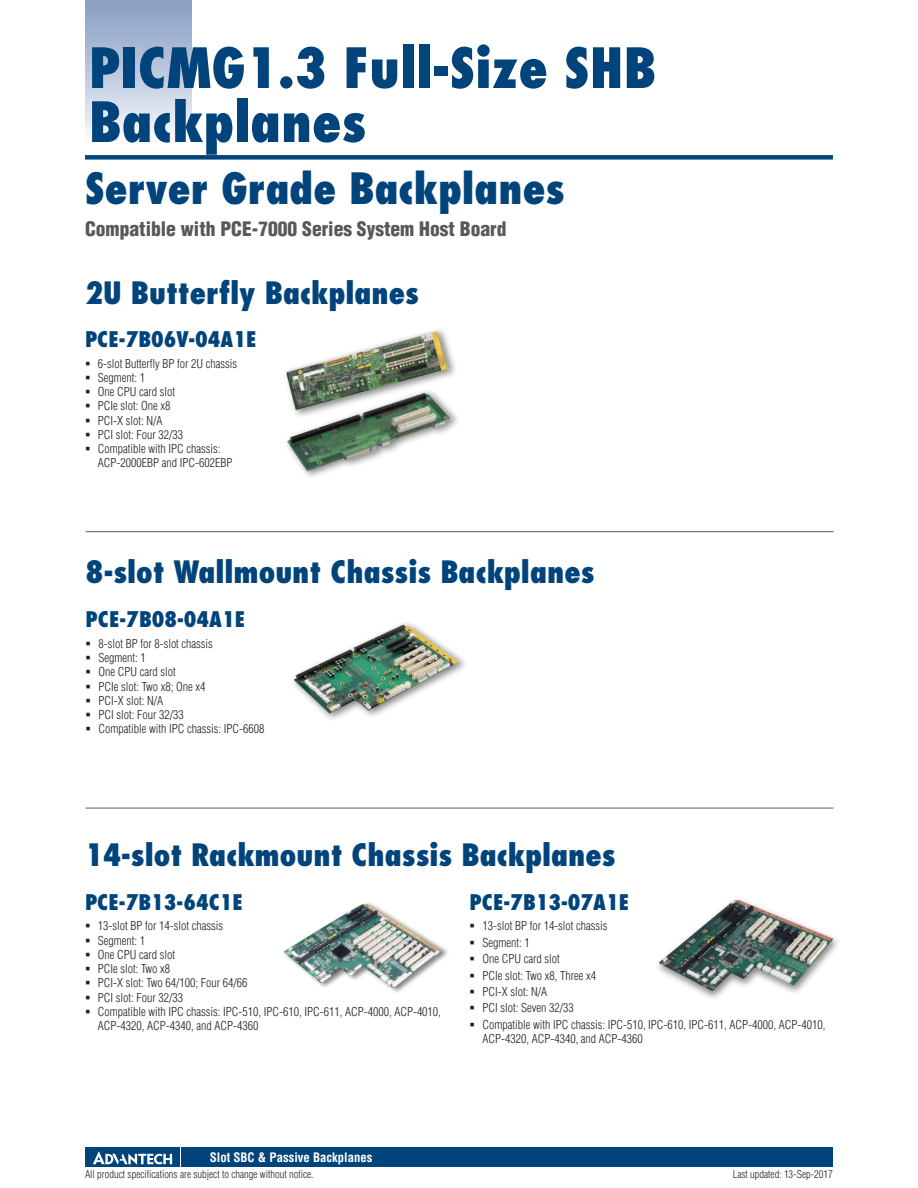
<style>
.page{position:relative;width:918px;height:1188px;background:#fff}
.page>*{position:absolute;margin:0;border:0;box-sizing:border-box;transform-origin:0 0}
.t1{font:800 condensed 54px/54px "Futura";color:#00447b}
.t2{font:800 condensed 42px "Futura";color:#00447b}
.t3{font:800 condensed 30px "Futura";color:#00447b}
.t4{font:800 condensed 21px "Futura";color:#00447b}
.t5{font:900 condensed 19.5px "Helvetica";color:#57585a}
.t6{font:700 condensed 12.75px "Helvetica";color:#fff}
.t7{font:300 condensed 12px/14.2px "Helvetica";color:#231f20}
.t8{font:300 condensed 10.5px "Helvetica";color:#231f20}
</style>
<div class="page">
<div style="left:85px;top:155px;width:748px;height:5px;background:#00447b"></div>
<div style="left:85px;top:0;width:106px;height:143px;background:linear-gradient(to bottom,#849bc1,#f9fafc)"></div>
<div style="left:182px;top:1147px;width:651px;height:20px;background:#00447b"></div>
<div style="left:85px;top:1147px;width:95px;height:20px;background:#00447b"></div>
<svg style="left:93px;top:1151px;width:79px;height:14px"></svg>
<img style="left:293px;top:624px;width:166px;height:90px">
<img style="left:283px;top:904px;width:159px;height:84px">
<img style="left:659px;top:900px;width:174px;height:91px">
<hr style="left:86px;top:531px;width:748px;height:1px;background:#57585a">
<hr style="left:86px;top:808px;width:748px;height:1px;background:#57585a">
<div style="left:282px;top:326px;width:176px;height:93px;background:#231f20;opacity:.55"></div>
<img style="left:286px;top:331px;width:163px;height:57px">
<div style="left:284px;top:388px;width:177px;height:92px;background:#231f20;opacity:.55"></div>
<img style="left:287px;top:392px;width:165px;height:79px">
<h1 class="t1" style="left:89px;top:40px;width:569px">PICMG1.3 Full-Size SHB<br>Backplanes</h1>
<h2 class="t2" style="left:85px;top:161px;width:481px">Server Grade Backplanes</h2>
<h3 class="t5" style="left:85px;top:217px;width:423px">Compatible with PCE-7000 Series System Host Board</h3>
<h3 class="t3" style="left:85px;top:274px;width:335px">2U Butterfly Backplanes</h3>
<h3 class="t4" style="left:85px;top:326px;width:173px">PCE-7B06V-04A1E</h3>
<p class="t7" style="left:98px;top:356px;width:141px">6-slot Butterfly BP for 2U chassis<br>Segment: 1<br>One CPU card slot<br>PCIe slot: One x8<br>PCI-X slot: N/A<br>PCI slot: Four 32/33<br>Compatible with IPC chassis:<br>ACP-2000EBP and IPC-602EBP</p>
<h3 class="t3" style="left:86px;top:553px;width:510px">8-slot Wallmount Chassis Backplanes</h3>
<h3 class="t4" style="left:86px;top:606px;width:161px">PCE-7B08-04A1E</h3>
<p class="t7" style="left:98px;top:636px;width:167px">8-slot BP for 8-slot chassis<br>Segment: 1<br>One CPU card slot<br>PCIe slot: Two x8; One x4<br>PCI-X slot: N/A<br>PCI slot: Four 32/33<br>Compatible with IPC chassis: IPC-6608</p>
<h3 class="t3" style="left:85px;top:836px;width:532px">14-slot Rackmount Chassis Backplanes</h3>
<h3 class="t4" style="left:85px;top:889px;width:160px">PCE-7B13-64C1E</h3>
<p class="t7" style="left:98px;top:919px;width:345px">13-slot BP for 14-slot chassis<br>Segment: 1<br>One CPU card slot<br>PCIe slot: Two x8<br>PCI-X slot: Two 64/100; Four 64/66<br>PCI slot: Four 32/33<br>Compatible with IPC chassis: IPC-510, IPC-610, IPC-611, ACP-4000, ACP-4010,<br>ACP-4320, ACP-4340, and ACP-4360</p>
<h3 class="t4" style="left:470px;top:889px;width:161px">PCE-7B13-07A1E</h3>
<p class="t7" style="left:482px;top:918px;width:345px;line-height:16.4px">13-slot BP for 14-slot chassis<br>Segment: 1<br>One CPU card slot<br>PCIe slot: Two x8, Three x4<br>PCI-X slot: N/A<br>PCI slot: Seven 32/33<br>Compatible with IPC chassis: IPC-510, IPC-610, IPC-611, ACP-4000, ACP-4010,</p>
<p class="t7" style="left:482px;top:1031px;width:162px">ACP-4320, ACP-4340, and ACP-4360</p>
<p class="t6" style="left:210px;top:1150px;width:164px">Slot SBC &amp; Passive Backplanes</p>
<p class="t8" style="left:85px;top:1168px;width:230px">All product specifications are subject to change without notice.</p>
<p class="t8" style="left:733px;top:1168px;width:102px">Last updated: 13-Sep-2017</p>
</div>
